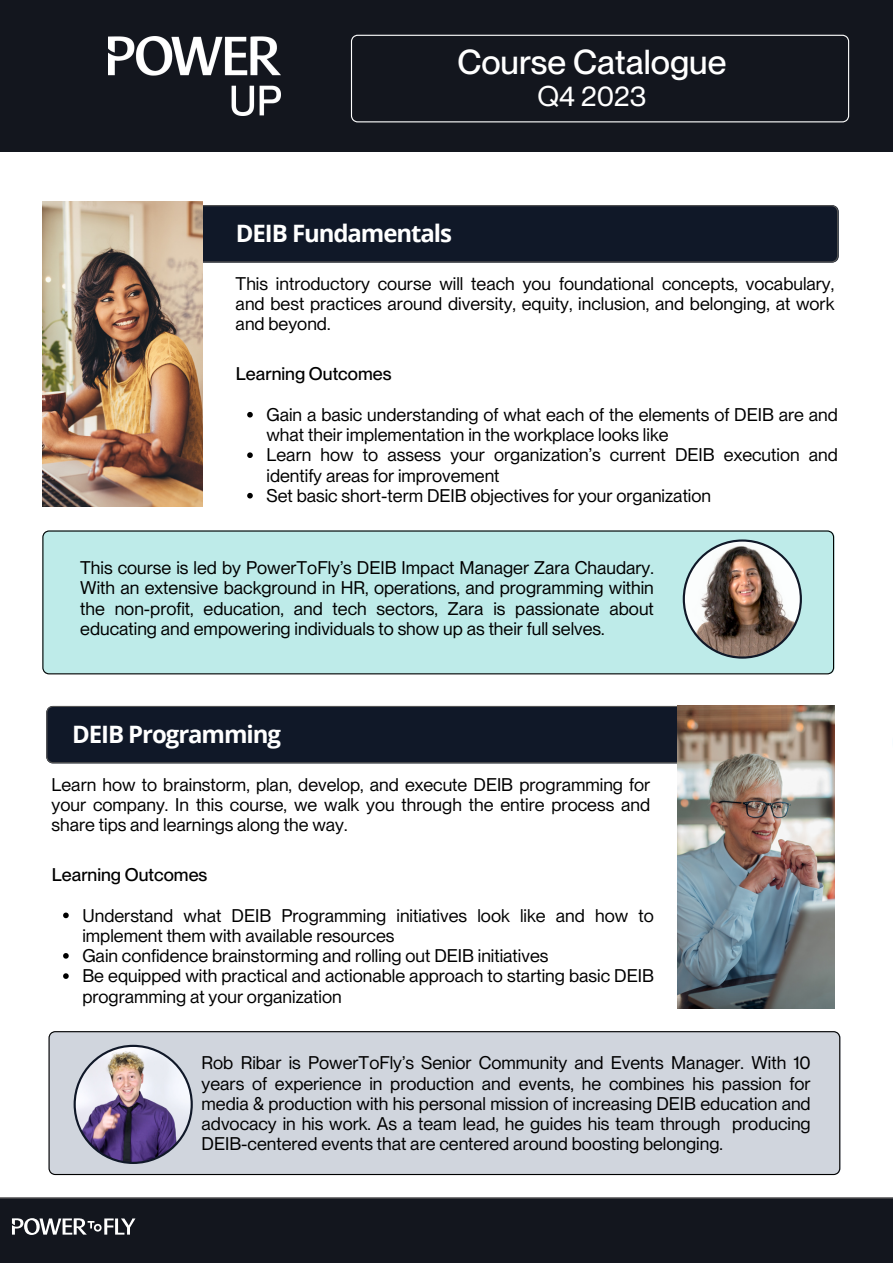
<style>
.page{position:relative;width:893px;height:1264px;background:#fff}
.page>*{position:absolute;margin:0;border:0;box-sizing:border-box;transform-origin:0 0}
.t1{font:500 33.9px "PP Neue Montreal";color:#fff}
.t2{font:27.9px "PP Neue Montreal";color:#fff}
.t3{font:700 24px "Open Sans";letter-spacing:-.045em;color:#fff}
.t4{font:18px/20.2px "PP Neue Montreal";color:#000;text-align:justify}
.t5{font:500 18px "PP Neue Montreal";color:#000}
</style>
<div class="page">
<div style="left:0;top:0;width:892px;height:151px;background:#13161e"></div>
<div style="left:42px;top:530px;width:792px;height:144px;background:#beebe9"></div>
<div style="left:0;top:1197px;width:892px;height:65px;background:#13161e"></div>
<svg style="left:12px;top:1218px;width:123px;height:16px"></svg>
<img style="left:108px;top:36px;width:172px;height:79px">
<svg style="left:202px;top:205px;width:636px;height:58px;background:#141b2a"></svg>
<img style="left:42px;top:202px;width:160px;height:304px">
<img style="left:682px;top:539px;width:119px;height:119px">
<svg style="left:351px;top:35px;width:498px;height:87px"></svg>
<div style="left:49px;top:1031px;width:791px;height:144px;background:#d0d5dd"></div>
<img style="left:74px;top:1044px;width:119px;height:119px">
<div style="left:46px;top:706px;width:631px;height:57px;background:#101828"></div>
<img style="left:677px;top:706px;width:157px;height:302px">
<svg style="left:247px;top:412px;width:6px;height:5px"></svg>
<svg style="left:247px;top:452px;width:6px;height:6px"></svg>
<svg style="left:247px;top:493px;width:6px;height:5px"></svg>
<svg style="left:63px;top:912px;width:6px;height:6px"></svg>
<svg style="left:63px;top:953px;width:6px;height:5px"></svg>
<svg style="left:63px;top:973px;width:6px;height:5px"></svg>
<p class="t1" style="left:457px;top:42px;width:270px">Course Catalogue</p>
<p class="t2" style="left:537px;top:79px;width:110px">Q4 2023</p>
<p class="t3" style="left:236px;top:216px;width:218px">DEIB Fundamentals</p>
<p class="t4" style="left:235px;top:273px;width:600px">This introductory course will teach you foundational concepts, vocabulary, and best practices around diversity, equity, inclusion, and belonging, at work and beyond.</p>
<p class="t5" style="left:236px;top:363px;width:157px">Learning Outcomes</p>
<p class="t4" style="left:266px;top:404px;width:573px">Gain a basic understanding of what each of the elements of DEIB are and what their implementation in the workplace looks like</p>
<p class="t4" style="left:266px;top:445px;width:573px">Learn how to assess your organization’s current DEIB execution and identify areas for improvement</p>
<p class="t4" style="left:266px;top:485px;width:446px">Set basic short-term DEIB objectives for your organization</p>
<p class="t4" style="left:80px;top:557px;width:575px">This course is led by PowerToFly’s DEIB Impact Manager Zara Chaudary.<br>With an extensive background in HR, operations, and programming within the non-profit, education, and tech sectors, Zara is passionate about educating and empowering individuals to show up as their full selves.</p>
<p class="t3" style="left:72px;top:717px;width:210px">DEIB Programming</p>
<p class="t4" style="left:52px;top:774px;width:600px">Learn how to brainstorm, plan, develop, and execute DEIB programming for your company. In this course, we walk you through the entire process and share tips and learnings along the way.</p>
<p class="t5" style="left:52px;top:863px;width:157px">Learning Outcomes</p>
<p class="t4" style="left:82px;top:905px;width:573px">Understand what DEIB Programming initiatives look like and how to implement them with available resources</p>
<p class="t4" style="left:82px;top:945px;width:467px">Gain confidence brainstorming and rolling out DEIB initiatives</p>
<p class="t4" style="left:82px;top:965px;width:573px">Be equipped with practical and actionable approach to starting basic DEIB programming at your organization</p>
<p class="t4" style="left:201px;top:1052px;width:610px">Rob Ribar is PowerToFly’s Senior Community and Events Manager. With 10 years of experience in production and events, he combines his passion for media &amp; production with his personal mission of increasing DEIB education and advocacy in his work. As a team lead, he guides his team through producing DEIB-centered events that are centered around boosting belonging.</p>
</div>
